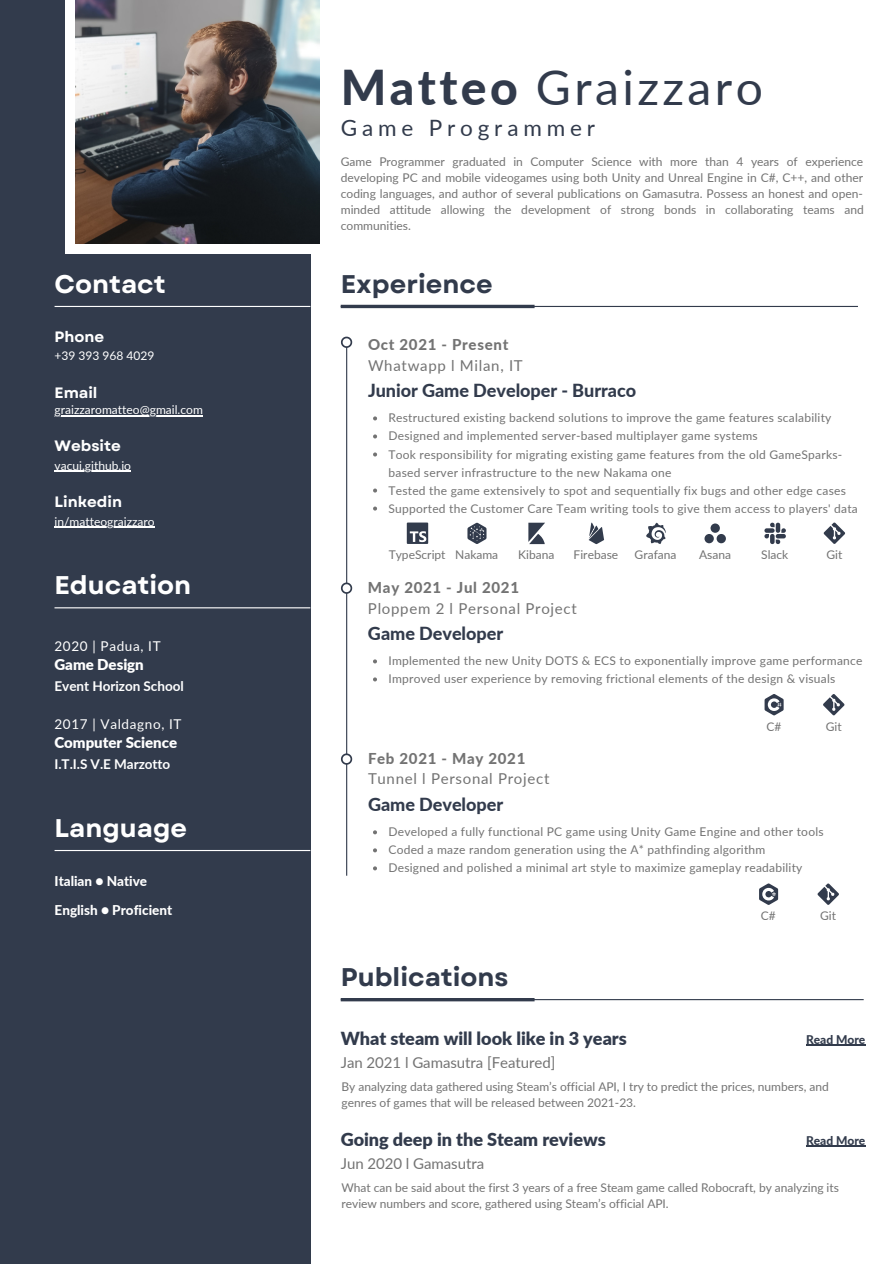
<style>
.page{position:relative;width:894px;height:1264px;background:#fff}
.page>*{position:absolute;margin:0;border:0;box-sizing:border-box;transform-origin:0 0}
.t1{font:48px "Lato";letter-spacing:.07em;color:#323b4c}
.t2{font:700 25.5px "Garet";color:#fff}
.t3{font:700 25.5px "Garet";color:#323b4c}
.t4{font:22.5px "Lato";letter-spacing:.215em;color:#323b4c}
.t5{font:900 18px "Lato";color:#323b4c}
.t6{font:800 18px "Lato";letter-spacing:-.005em;color:#323b4c}
.t7{font:15px "Lato";letter-spacing:.045em;color:#737373}
.t8{font:800 15px "Lato";letter-spacing:.045em;color:#737373}
.t9{font:15px "Lato";letter-spacing:-.005em;color:#737373}
.t10{font:700 15px "Garet";color:#fff}
.t11{font:900 15px "Lato";letter-spacing:-.005em;color:#fff}
.t12{font:700 13.5px "Lato";letter-spacing:-.005em;color:#fff}
.t13{font:800 13.5px "Lato";color:#fff}
.t14{font:13.5px "Lato";letter-spacing:.045em;color:#fff}
.t15{font:12px/16px "Lato";letter-spacing:.02em;color:#737373}
.t16{font:12px/16px "Lato";letter-spacing:-.005em;color:#737373}
.t17{font:12px "Lato";color:#fff}
.t18{font:12px "Lato";color:#737373}
.t19{font:800 12px "Lato";color:#323b4c}
.s1{font-weight:800}
</style>
<div class="page">
<div style="left:0;top:0;width:310px;height:1263px;background:#323b4c"></div>
<hr style="left:55px;top:306px;width:255px;height:1px;background:#fff">
<hr style="left:340px;top:306px;width:517px;height:1px;background:#323b4c">
<hr style="left:346px;top:340px;width:1px;height:535px;background:#323b4c">
<hr style="left:341px;top:999px;width:522px;height:1px;background:#323b4c">
<hr style="left:54px;top:607px;width:256px;height:1px;background:#fff">
<hr style="left:55px;top:850px;width:255px;height:1px;background:#fff">
<hr style="left:340px;top:305px;width:194px;height:3px;background:#323b4c">
<hr style="left:340px;top:998px;width:194px;height:3px;background:#323b4c">
<svg style="left:704px;top:523px;width:21px;height:20px"></svg>
<svg style="left:646px;top:522px;width:19px;height:22px"></svg>
<svg style="left:588px;top:522px;width:16px;height:22px"></svg>
<svg style="left:528px;top:522px;width:17px;height:22px"></svg>
<svg style="left:467px;top:522px;width:19px;height:22px"></svg>
<svg style="left:406px;top:522px;width:22px;height:22px"></svg>
<svg style="left:764px;top:522px;width:21px;height:22px"></svg>
<svg style="left:823px;top:694px;width:21px;height:21px"></svg>
<svg style="left:764px;top:694px;width:19px;height:21px"></svg>
<svg style="left:817px;top:883px;width:21px;height:21px"></svg>
<svg style="left:759px;top:883px;width:18px;height:21px"></svg>
<svg style="left:823px;top:522px;width:21px;height:22px"></svg>
<div style="left:66px;top:0;width:263px;height:253px;background:#fff"></div>
<img style="left:76px;top:0;width:243px;height:244px">
<svg style="left:341px;top:336px;width:11px;height:12px"></svg>
<svg style="left:373px;top:416px;width:4px;height:4px"></svg>
<svg style="left:373px;top:434px;width:4px;height:4px"></svg>
<svg style="left:373px;top:452px;width:4px;height:4px"></svg>
<svg style="left:373px;top:488px;width:4px;height:4px"></svg>
<svg style="left:373px;top:506px;width:4px;height:4px"></svg>
<svg style="left:373px;top:659px;width:4px;height:4px"></svg>
<svg style="left:373px;top:677px;width:4px;height:4px"></svg>
<svg style="left:341px;top:582px;width:11px;height:12px"></svg>
<svg style="left:373px;top:830px;width:4px;height:4px"></svg>
<svg style="left:373px;top:848px;width:4px;height:4px"></svg>
<svg style="left:373px;top:866px;width:4px;height:4px"></svg>
<svg style="left:341px;top:753px;width:11px;height:11px"></svg>
<hr style="left:805px;top:1044px;width:60px;height:1px;background:#323b4c">
<hr style="left:805px;top:1145px;width:60px;height:1px;background:#323b4c">
<hr style="left:55px;top:415px;width:148px;height:1px;background:#fff">
<hr style="left:55px;top:471px;width:76px;height:1px;background:#fff">
<hr style="left:54px;top:526px;width:101px;height:1px;background:#fff">
<p class="t2" style="left:55px;top:266px;width:113px">Contact</p>
<p class="t10" style="left:55px;top:326px;width:51px">Phone</p>
<p class="t17" style="left:55px;top:348px;width:101px">+39 393 968 4029</p>
<p class="t10" style="left:55px;top:382px;width:44px">Email</p>
<p class="t17" style="left:55px;top:402px;width:150px">graizzaromatteo@gmail.com</p>
<p class="t10" style="left:55px;top:435px;width:68px">Website</p>
<p class="t17" style="left:55px;top:458px;width:78px">vacui.github.io</p>
<p class="t10" style="left:54px;top:491px;width:69px">Linkedin</p>
<p class="t17" style="left:54px;top:514px;width:102px">in/matteograizzaro</p>
<p class="t2" style="left:54px;top:567px;width:138px">Education</p>
<p class="t14" style="left:54px;top:637px;width:108px">2020 | Padua, IT</p>
<p class="t11" style="left:54px;top:655px;width:91px">Game Design</p>
<p class="t12" style="left:54px;top:677px;width:131px">Event Horizon School</p>
<p class="t14" style="left:54px;top:715px;width:128px">2017 | Valdagno, IT</p>
<p class="t11" style="left:54px;top:733px;width:124px">Computer Science</p>
<p class="t12" style="left:54px;top:755px;width:117px">I.T.I.S V.E Marzotto</p>
<p class="t2" style="left:55px;top:809px;width:134px">Language</p>
<p class="t13" style="left:55px;top:872px;width:94px">Italian ● Native</p>
<p class="t13" style="left:55px;top:901px;width:119px">English ● Proficient</p>
<p class="t1" style="left:341px;top:58px;width:423px"><span class="s1">Matteo</span> Graizzaro</p>
<p class="t4" style="left:341px;top:114px;width:256px">Game Programmer</p>
<p class="t15" style="left:341px;top:153px;width:524px;text-align:justify">Game Programmer graduated in Computer Science with more than 4 years of experience developing PC and mobile videogames using both Unity and Unreal Engine in C#, C++, and other coding languages, and author of several publications on Gamasutra. Possess an honest and open&shy;minded attitude allowing the development of strong bonds in collaborating teams and communities.</p>
<p class="t3" style="left:341px;top:266px;width:153px">Experience</p>
<p class="t8" style="left:368px;top:335px;width:142px">Oct 2021 - Present</p>
<p class="t7" style="left:368px;top:356px;width:156px">Whatwapp l Milan, IT</p>
<p class="t6" style="left:368px;top:379px;width:269px">Junior Game Developer - Burraco</p>
<p class="t15" style="left:388px;top:410px;width:444px">Restructured existing backend solutions to improve the game features scalability</p>
<p class="t15" style="left:388px;top:428px;width:371px">Designed and implemented server-based multiplayer game systems</p>
<p class="t15" style="left:388px;top:445px;width:455px;line-height:18px">Took responsibility for migrating existing game features from the old GameSparks&shy;based server infrastructure to the new Nakama one</p>
<p class="t15" style="left:388px;top:482px;width:459px">Tested the game extensively to spot and sequentially fix bugs and other edge cases</p>
<p class="t15" style="left:388px;top:500px;width:471px">Supported the Customer Care Team writing tools to give them access to players' data</p>
<p class="t18" style="left:388px;top:547px;width:58px">TypeScript</p>
<p class="t15" style="left:455px;top:546px;width:45px">Nakama</p>
<p class="t15" style="left:518px;top:546px;width:38px">Kibana</p>
<p class="t18" style="left:573px;top:547px;width:46px">Firebase</p>
<p class="t18" style="left:634px;top:547px;width:43px">Grafana</p>
<p class="t15" style="left:699px;top:546px;width:33px">Asana</p>
<p class="t15" style="left:761px;top:546px;width:29px">Slack</p>
<p class="t8" style="left:368px;top:578px;width:152px">May 2021 - Jul 2021</p>
<p class="t7" style="left:368px;top:598px;width:210px">Ploppem 2 l Personal Project</p>
<p class="t6" style="left:368px;top:622px;width:137px">Game Developer</p>
<p class="t15" style="left:826px;top:546px;width:17px">Git</p>
<p class="t15" style="left:388px;top:652px;width:475px">Implemented the new Unity DOTS &amp; ECS to exponentially improve game performance</p>
<p class="t15" style="left:388px;top:670px;width:448px">Improved user experience by removing frictional elements of the design &amp; visuals</p>
<p class="t8" style="left:368px;top:749px;width:159px">Feb 2021 - May 2021</p>
<p class="t7" style="left:368px;top:769px;width:183px">Tunnel l Personal Project</p>
<p class="t6" style="left:368px;top:793px;width:137px">Game Developer</p>
<p class="t15" style="left:766px;top:718px;width:16px">C#</p>
<p class="t15" style="left:825px;top:717px;width:17px">Git</p>
<p class="t15" style="left:388px;top:823px;width:436px">Developed a fully functional PC game using Unity Game Engine and other tools</p>
<p class="t15" style="left:388px;top:841px;width:378px">Coded a maze random generation using the A* pathfinding algorithm</p>
<p class="t15" style="left:388px;top:859px;width:415px">Designed and polished a minimal art style to maximize gameplay readability</p>
<p class="t3" style="left:341px;top:958px;width:169px">Publications</p>
<p class="t15" style="left:760px;top:907px;width:16px">C#</p>
<p class="t15" style="left:820px;top:907px;width:17px">Git</p>
<p class="t5" style="left:340px;top:1026px;width:287px">What steam will look like in 3 years</p>
<p class="t19" style="left:805px;top:1031px;width:61px">Read More</p>
<p class="t9" style="left:340px;top:1052px;width:216px">Jan 2021 l Gamasutra [Featured]</p>
<p class="t16" style="left:341px;top:1077px;width:488px">By analyzing data gathered using Steam’s official API, I try to predict the prices, numbers, and genres of games that will be released between 2021-23.</p>
<p class="t5" style="left:340px;top:1127px;width:266px">Going deep in the Steam reviews</p>
<p class="t19" style="left:805px;top:1132px;width:61px">Read More</p>
<p class="t9" style="left:340px;top:1153px;width:145px">Jun 2020 l Gamasutra</p>
<p class="t16" style="left:341px;top:1178px;width:498px">What can be said about the first 3 years of a free Steam game called Robocraft, by analyzing its review numbers and score, gathered using Steam’s official API.</p>
</div>
